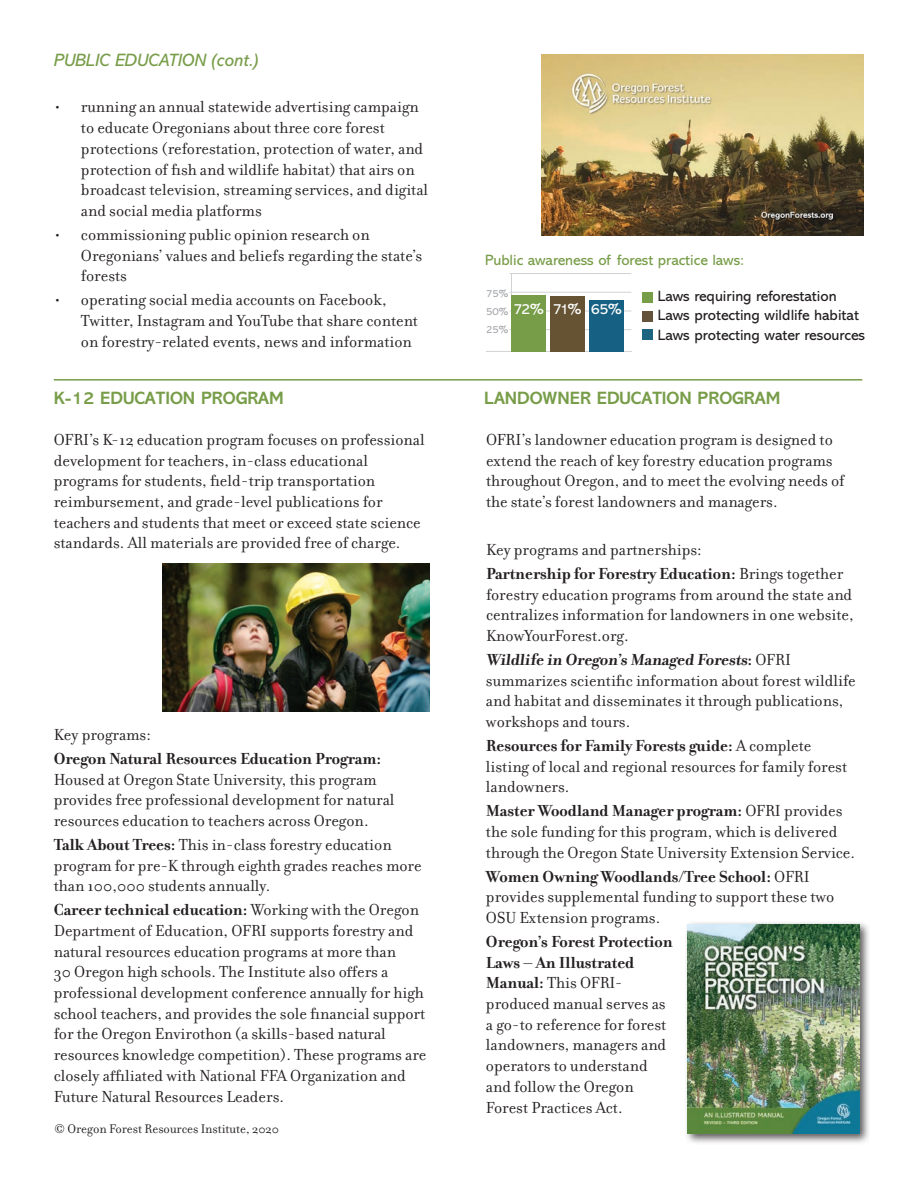
<style>
.page{position:relative;width:918px;height:1188px;background:#fff}
.page>*{position:absolute;margin:0;border:0;box-sizing:border-box;transform-origin:0 0}
.t1{font:700 18px "Abadi MT Std";color:#789d49}
.t2{font:italic 18px "Abadi MT Std";color:#789d49}
.t3{font:17.25px/20.7px "Filosofia OT";color:#231f20}
.t4{font:700 17.25px "Filosofia OT";color:#231f20}
.t5{font:15px/19.5px "Abadi MT Std";color:#231f20}
.t6{font:15px "Abadi MT Std";color:#789d49}
.t7{font:15px "Abadi MT Std";color:#fff}
.t8{font:13.5px "Filosofia OT";color:#231f20}
.t9{font:10.5px/18px "Abadi MT Std";color:#a8a9ad;text-align:justify}
.s1{font-weight:700}
</style>
<div class="page">
<hr style="left:511px;top:273px;width:1px;height:78px;background:#d1d2d4">
<img style="left:162px;top:563px;width:268px;height:149px">
<img style="left:542px;top:54px;width:322px;height:181px">
<div style="left:684px;top:920px;width:186px;height:225px;background:#231f20;opacity:.75"></div>
<img style="left:688px;top:925px;width:171px;height:209px">
<hr style="left:486px;top:351px;width:146px;height:1px;background:#d1d2d4">
<hr style="left:509px;top:273px;width:122px;height:1px;background:#d1d2d4">
<hr style="left:509px;top:292px;width:122px;height:1px;background:#d1d2d4">
<hr style="left:509px;top:311px;width:122px;height:1px;background:#d1d2d4">
<hr style="left:509px;top:329px;width:122px;height:1px;background:#d1d2d4">
<div style="left:551px;top:296px;width:34px;height:56px;background:#655333"></div>
<div style="left:589px;top:301px;width:35px;height:51px;background:#166083"></div>
<div style="left:512px;top:296px;width:34px;height:56px;background:#789d49"></div>
<div style="left:642px;top:292px;width:11px;height:11px;background:#789d49"></div>
<div style="left:642px;top:311px;width:11px;height:10px;background:#64533a"></div>
<div style="left:642px;top:329px;width:11px;height:11px;background:#1d6481"></div>
<hr style="left:54px;top:379px;width:808px;height:2px;background:#789d49">
<p class="t2" style="left:54px;top:50px;width:206px">PUBLIC EDUCATION (cont.)</p>
<p class="t3" style="left:81px;top:97px;width:349px;text-indent:-27px">• running an annual statewide advertising campaign to educate Oregonians about three core forest protections (reforestation, protection of water, and protection of fish and wildlife habitat) that airs on broadcast television, streaming services, and digital and social media platforms</p>
<p class="t3" style="left:81px;top:224px;width:343px;text-indent:-27px">• commissioning public opinion research on<br>Oregonians’ values and beliefs regarding the state’s forests</p>
<p class="t3" style="left:81px;top:290px;width:339px;text-indent:-27px">• operating social media accounts on Facebook,<br>Twitter, Instagram and YouTube that share content on forestry-related events, news and information</p>
<p class="t1" style="left:54px;top:387px;width:232px">K-12 EDUCATION PROGRAM</p>
<p class="t3" style="left:54px;top:429px;width:372px">OFRI’s K-12 education program focuses on professional development for teachers, in-class educational programs for students, field-trip transportation reimbursement, and grade-level publications for teachers and students that meet or exceed state science standards. All materials are provided free of charge.</p>
<p class="t3" style="left:54px;top:724px;width:99px">Key programs:</p>
<p class="t4" style="left:54px;top:749px;width:329px">Oregon Natural Resources Education Program:</p>
<p class="t3" style="left:54px;top:769px;width:342px">Housed at Oregon State University, this program provides free professional development for natural resources education to teachers across Oregon.</p>
<p class="t3" style="left:54px;top:834px;width:369px"><span class="s1">Talk About Trees:</span> This in-class forestry education program for pre-K through eighth grades reaches more than 100,000 students annually.</p>
<p class="t3" style="left:54px;top:900px;width:374px"><span class="s1">Career technical education:</span> Working with the Oregon Department of Education, OFRI supports forestry and natural resources education programs at more than<br>30 Oregon high schools. The Institute also offers a professional development conference annually for high school teachers, and provides the sole financial support for the Oregon Envirothon (a skills-based natural resources knowledge competition). These programs are closely affiliated with National FFA Organization and Future Natural Resources Leaders.</p>
<p class="t8" style="left:55px;top:1122px;width:226px">© Oregon Forest Resources Institute, 2020</p>
<p class="t6" style="left:485px;top:252px;width:260px">Public awareness of forest practice laws:</p>
<p class="t9" style="left:486px;top:285px;width:24px">75% 50% 25%</p>
<p class="t5" style="left:658px;top:286px;width:209px">Laws requiring reforestation<br>Laws protecting wildlife habitat<br>Laws protecting water resources</p>
<p class="t7" style="left:513px;top:301px;width:110px">72% 71% 65%</p>
<p class="t1" style="left:484px;top:387px;width:298px">LANDOWNER EDUCATION PROGRAM</p>
<p class="t3" style="left:486px;top:429px;width:360px">OFRI’s landowner education program is designed to extend the reach of key forestry education programs throughout Oregon, and to meet the evolving needs of the state’s forest landowners and managers.</p>
<p class="t3" style="left:486px;top:538px;width:359px;line-height:24px">Key programs and partnerships:<br><span class="s1">Partnership for Forestry Education:</span> Brings together</p>
<p class="t3" style="left:486px;top:584px;width:369px;text-align:justify">forestry education programs from around the state and centralizes information for landowners in one website, KnowYourForest.org.</p>
<p class="t3" style="left:486px;top:649px;width:371px"><span class="s1">Wildlife in Oregon’s Managed Forests:</span> OFRI summarizes scientific information about forest wildlife and habitat and disseminates it through publications, workshops and tours.</p>
<p class="t3" style="left:486px;top:735px;width:363px"><span class="s1">Resources for Family Forests guide:</span> A complete listing of local and regional resources for family forest landowners.</p>
<p class="t3" style="left:486px;top:801px;width:371px"><span class="s1">Master Woodland Manager program:</span> OFRI provides the sole funding for this program, which is delivered through the Oregon State University Extension Service.</p>
<p class="t3" style="left:486px;top:866px;width:350px"><span class="s1">Women Owning Woodlands/Tree School:</span> OFRI provides supplemental funding to support these two<br>OSU Extension programs.</p>
<p class="t3" style="left:486px;top:931px;width:188px"><span class="s1">Oregon’s Forest Protection<br>Laws – An Illustrated<br>Manual:</span> This OFRI&shy;produced manual serves as a go-to reference for forest landowners, managers and operators to understand and follow the Oregon<br>Forest Practices Act.</p>
</div>
